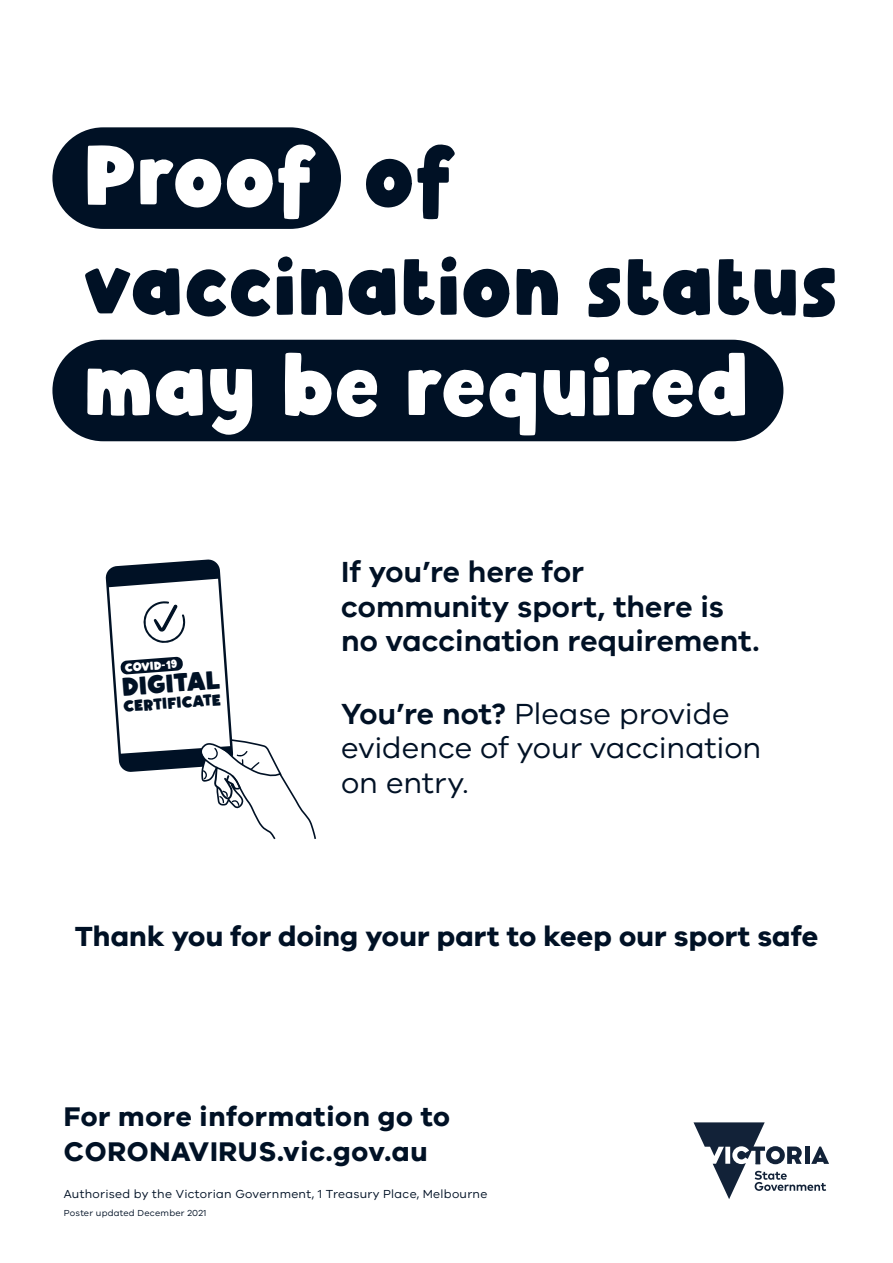
<style>
.page{position:relative;width:893px;height:1263px;background:#fff}
.page>*{position:absolute;margin:0;border:0;box-sizing:border-box;transform-origin:0 0}
.t1{font:700 92.25px "Hamberger";color:#fff}
.t2{font:700 92.25px "Hamberger";color:#001125}
.t3{font:600 30px/34.5px "VIC";color:#001125}
.t4{font:30px/34.5px "VIC";color:#001125}
.t5{font:700 28.5px "VIC";letter-spacing:.005em;color:#001125}
.t6{font:700 27.9px/34.8px "VIC";letter-spacing:.025em;color:#001125}
.t7{font:700 27.9px "Hamberger";color:#001125}
.t8{font:700 17.1px "Hamberger";color:#001125}
.t9{font:700 12.6px "Hamberger";color:#fff}
.t10{font:12px "VIC";letter-spacing:.025em;color:#001125}
.t11{font:9px "VIC";letter-spacing:.025em;color:#001125}
.s1{color:#001125}
.s2{font-weight:600}
</style>
<div class="page">
<svg style="left:693px;top:1122px;width:136px;height:77px"></svg>
<svg style="left:105px;top:559px;width:210px;height:281px"></svg>
<div style="left:52px;top:127px;width:289px;height:102px;background:#001125;border-radius:51px"></div>
<div style="left:52px;top:340px;width:731px;height:101px;background:#001125;border-radius:51px"></div>
<p class="t1" style="left:83px;top:135px;width:373px">Proof <span class="s1">of</span></p>
<p class="t2" style="left:83px;top:245px;width:757px">vaccination status</p>
<p class="t1" style="left:83px;top:345px;width:668px">may be required</p>
<p class="t9" style="left:125px;top:662px;width:54px;rotate:-4deg">COVID-19</p>
<p class="t7" style="left:121px;top:674px;width:100px;rotate:-4deg">DIGITAL</p>
<p class="t8" style="left:123px;top:699px;width:100px;rotate:-4deg">CERTIFICATE</p>
<p class="t3" style="left:341px;top:554px;width:420px">If you’re here for community sport, there is no vaccination requirement.</p>
<p class="t4" style="left:341px;top:695px;width:422px"><span class="s2">You’re not?</span> Please provide evidence of your vaccination on entry.</p>
<p class="t5" style="left:75px;top:919px;width:745px">Thank you for doing your part to keep our sport safe</p>
<p class="t6" style="left:64px;top:1099px;width:388px">For more information go to<br>CORONAVIRUS.vic.gov.au</p>
<p class="t10" style="left:64px;top:1186px;width:425px">Authorised by the Victorian Government, 1 Treasury Place, Melbourne</p>
<p class="t11" style="left:64px;top:1207px;width:144px">Poster updated December 2021</p>
</div>
